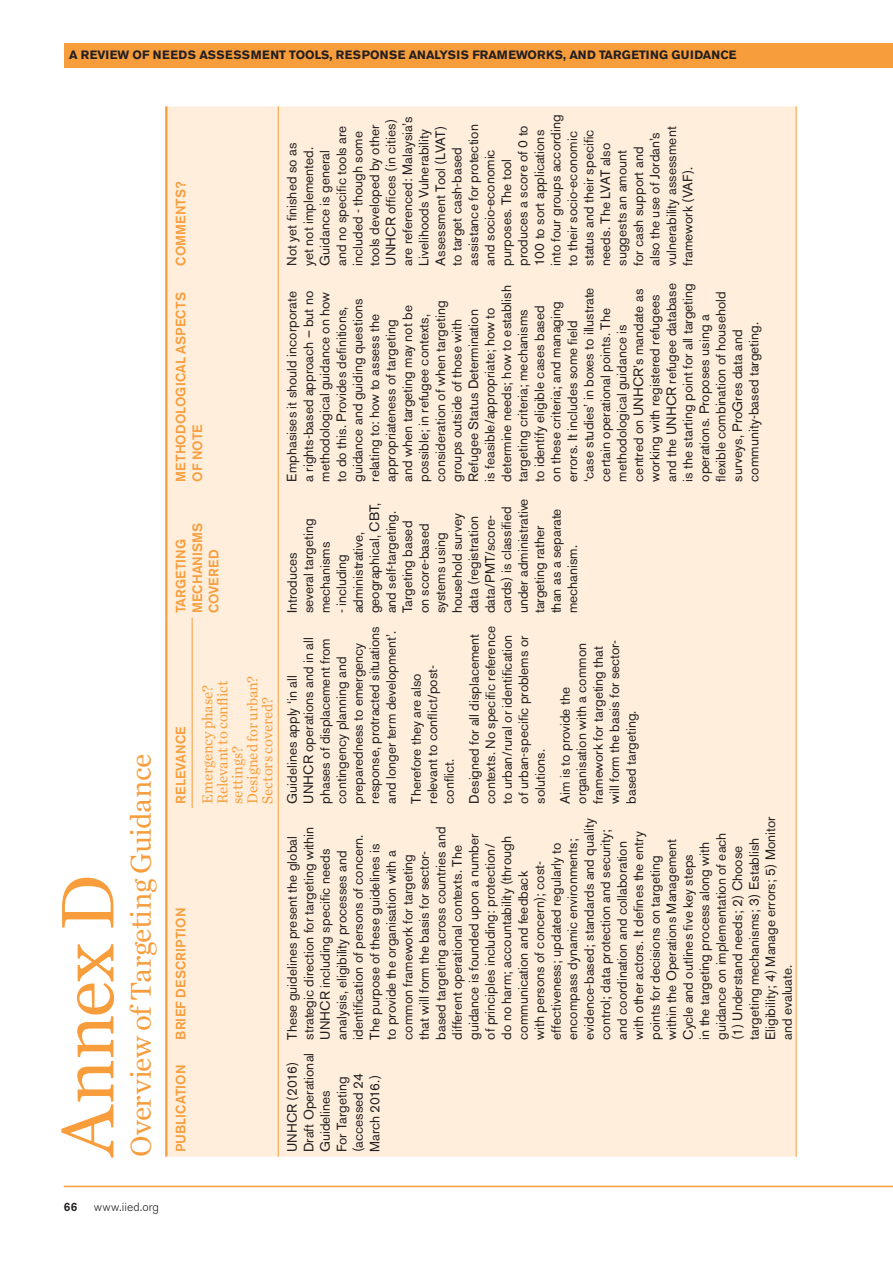
<style>
.page{position:relative;width:893px;height:1263px;background:#fff}
.page>*{position:absolute;margin:0;border:0;box-sizing:border-box;transform-origin:0 0}
.t1{font:78px "Chronicle Text G1";color:#f89d3c}
.t2{font:30px "Chronicle Text G1";letter-spacing:-.02em;color:#f89d3c}
.t3{font:15px/15px "Chronicle Text G1";letter-spacing:-.005em;color:#f89d3c}
.t4{font:13.5px/16.5px "Akzidenz Grotesk BE";color:#231f20}
.t5{font:500 13.5px/16.5px "Akzidenz Grotesk BE";letter-spacing:.01em;color:#f89d3c}
.t6{font:700 12px "Akzidenz Grotesk BE";letter-spacing:.04em;color:#231f20}
.t7{font:700 12px "Akzidenz Grotesk BE";letter-spacing:.02em;color:#231f20}
.t8{font:300 12px "Akzidenz Grotesk BE";letter-spacing:.015em;color:#231f20}
.t9{font:500 12px "Akzidenz Grotesk BE";color:#231f20}
</style>
<div class="page">
<div style="left:65px;top:43px;width:828px;height:24px;background:#f89d3c"></div>
<hr style="left:64px;top:1186px;width:829px;height:1px;background:#f89d3c">
<div style="left:167px;top:106px;width:629px;height:1051px;background:#feeedb"></div>
<hr style="left:278px;top:1044px;width:1px;height:113px;background:#f89d3c">
<hr style="left:278px;top:808px;width:1px;height:236px;background:#f89d3c">
<hr style="left:278px;top:618px;width:1px;height:190px;background:#f89d3c">
<hr style="left:278px;top:486px;width:1px;height:132px;background:#f89d3c">
<hr style="left:278px;top:270px;width:1px;height:216px;background:#f89d3c">
<hr style="left:278px;top:106px;width:1px;height:164px;background:#f89d3c">
<hr style="left:796px;top:1044px;width:1px;height:113px;background:#f89d3c">
<hr style="left:796px;top:808px;width:1px;height:236px;background:#f89d3c">
<hr style="left:796px;top:618px;width:1px;height:190px;background:#f89d3c">
<hr style="left:796px;top:486px;width:1px;height:132px;background:#f89d3c">
<hr style="left:796px;top:270px;width:1px;height:216px;background:#f89d3c">
<hr style="left:796px;top:106px;width:1px;height:164px;background:#f89d3c">
<hr style="left:165px;top:1044px;width:2px;height:113px;background:#f89d3c">
<hr style="left:165px;top:808px;width:2px;height:236px;background:#f89d3c">
<hr style="left:165px;top:618px;width:2px;height:190px;background:#f89d3c">
<hr style="left:165px;top:486px;width:2px;height:132px;background:#f89d3c">
<hr style="left:165px;top:270px;width:2px;height:216px;background:#f89d3c">
<hr style="left:165px;top:106px;width:2px;height:164px;background:#f89d3c">
<hr style="left:192px;top:618px;width:1px;height:190px;background:#f89d3c">
<p class="t6" style="left:69px;top:48px;width:413px">A REVIEW OF NEEDS ASSESSMENT TOOLS, RESPONSE ANALYSIS FRA</p>
<p class="t7" style="left:497px;top:48px;width:111px">MEWORKS, AN D TAR</p>
<p class="t7" style="left:622px;top:48px;width:116px">GETING GUIDANCE</p>
<h1 class="t1" style="left:28px;top:1157px;width:284px;rotate:-90deg">Annex D</h1>
<h2 class="t2" style="left:118px;top:1157px;width:405px;rotate:-90deg">Overview of Targeting Guidance</h2>
<p class="t5" style="left:172px;top:266px;width:86px;rotate:-90deg">Comm ents?</p>
<p class="t5" style="left:172px;top:482px;width:191px;rotate:-90deg">Methodological aspects of note</p>
<p class="t5" style="left:172px;top:613px;width:92px;rotate:-90deg">Targeting mechanisms covered</p>
<p class="t5" style="left:172px;top:804px;width:79px;rotate:-90deg">Relevance</p>
<p class="t3" style="left:199px;top:804px;width:129px;rotate:-90deg">Emergency phase?<br>Relevant to conflict settings?<br>Designed for urban?<br>Sectors covered?</p>
<p class="t5" style="left:172px;top:1040px;width:134px;rotate:-90deg">Brief description</p>
<p class="t5" style="left:172px;top:1152px;width:89px;rotate:-90deg">Publication</p>
<p class="t4" style="left:284px;top:266px;width:152px;rotate:-90deg">Not yet finished so as<br>yet not implemented.<br>Guidance is general<br>and no specific tools are included - though some tools developed by other<br>UNHCR offices (in cities) are referenced: Malaysia’s<br>Livelihoods Vulnerability<br>Assessment Tool (LVAT) to target cash-based assistance for protection and socio-economic purposes. The tool produces a score of 0 to<br>100 to sort applications into four groups according to their socio-economic status and their specific needs. The LVAT also suggests an amount<br>for cash support and<br>also the use of Jordan’s vulnerability assessment framework (VAF).</p>
<p class="t4" style="left:284px;top:482px;width:200px;rotate:-90deg">Emphasises it should incorporate a rights-based approach – but no methodological guidance on how to do this. Provides definitions, guidance and guiding questions relating to: how to assess the appropriateness of targeting<br>and when targeting may not be possible; in refugee contexts, consideration of when targeting groups outside of those with<br>Refugee Status Determination<br>is feasible/appropriate; how to determine needs; how to establish targeting criteria; mechanisms<br>to identify eligible cases based<br>on these criteria; and managing errors. It includes some field<br>‘case studies’ in boxes to illustrate certain operational points. The methodological guidance is centred on UNHCR’s mandate as working with registered refugees and the UNHCR refugee database is the starting point for all targeting operations. Proposes using a flexible combination of household surveys, ProGres data and community-based targeting.</p>
<p class="t4" style="left:333px;top:613px;width:116px;rotate:-90deg">- including administrative, geographical, CBT, and self-targeting.<br>Targeting based<br>on score-based systems using household survey data (registration data/PMT/score&shy;cards) is classified under administrative targeting rather than as a separate mechanism.</p>
<p class="t4" style="left:284px;top:613px;width:96px;rotate:-90deg">Introduces several targeting mechanisms</p>
<p class="t4" style="left:284px;top:804px;width:179px;rotate:-90deg">Guidelines apply ‘in all<br>UNHCR operations and in all phases of displacement from contingency planning and preparedness to emergency response, protracted situations and longer term development’.</p>
<p class="t4" style="left:408px;top:804px;width:140px;rotate:-90deg">Therefore they are also relevant to conflict/post&shy;conflict.</p>
<p class="t4" style="left:466px;top:804px;width:179px;rotate:-90deg">Designed for all displacement contexts. No specific reference to urban/rural or identification of urban-specific problems or solutions.</p>
<p class="t4" style="left:557px;top:804px;width:165px;rotate:-90deg">Aim is to provide the organisation with a common framework for targeting that will form the basis for sector&shy;based targeting.</p>
<p class="t4" style="left:284px;top:1040px;width:225px;rotate:-90deg">These guidelines present the global strategic direction for targeting within UNHCR including specific needs analysis, eligibility processes and identification of persons of concern.<br>The purpose of these guidelines is<br>to provide the organisation with a common framework for targeting<br>that will form the basis for sector&shy;based targeting across countries and different operational contexts. The guidance is founded upon a number<br>of principles including: protection/<br>do no harm; accountability (through communication and feedback<br>with persons of concern); cost&shy;effectiveness; updated regularly to encompass dynamic environments; evidence-based; standards and quality control; data protection and security; and coordination and collaboration with other actors. It defines the entry points for decisions on targeting<br>within the Operations Management Cycle and outlines five key steps<br>in the targeting process along with guidance on implementation of each (1) Understand needs; 2) Choose targeting mechanisms; 3) Establish Eligibility; 4) Manage errors; 5) Monitor and evaluate.</p>
<p class="t4" style="left:284px;top:1152px;width:101px;rotate:-90deg">UNHCR (2016)<br>Draft Operational<br>Guidelines<br>For Targeting (accessed 24<br>March 2016.)</p>
<p class="t9" style="left:64px;top:1199px;width:15px">66</p>
<p class="t8" style="left:94px;top:1200px;width:67px">www.iied.org</p>
</div>
